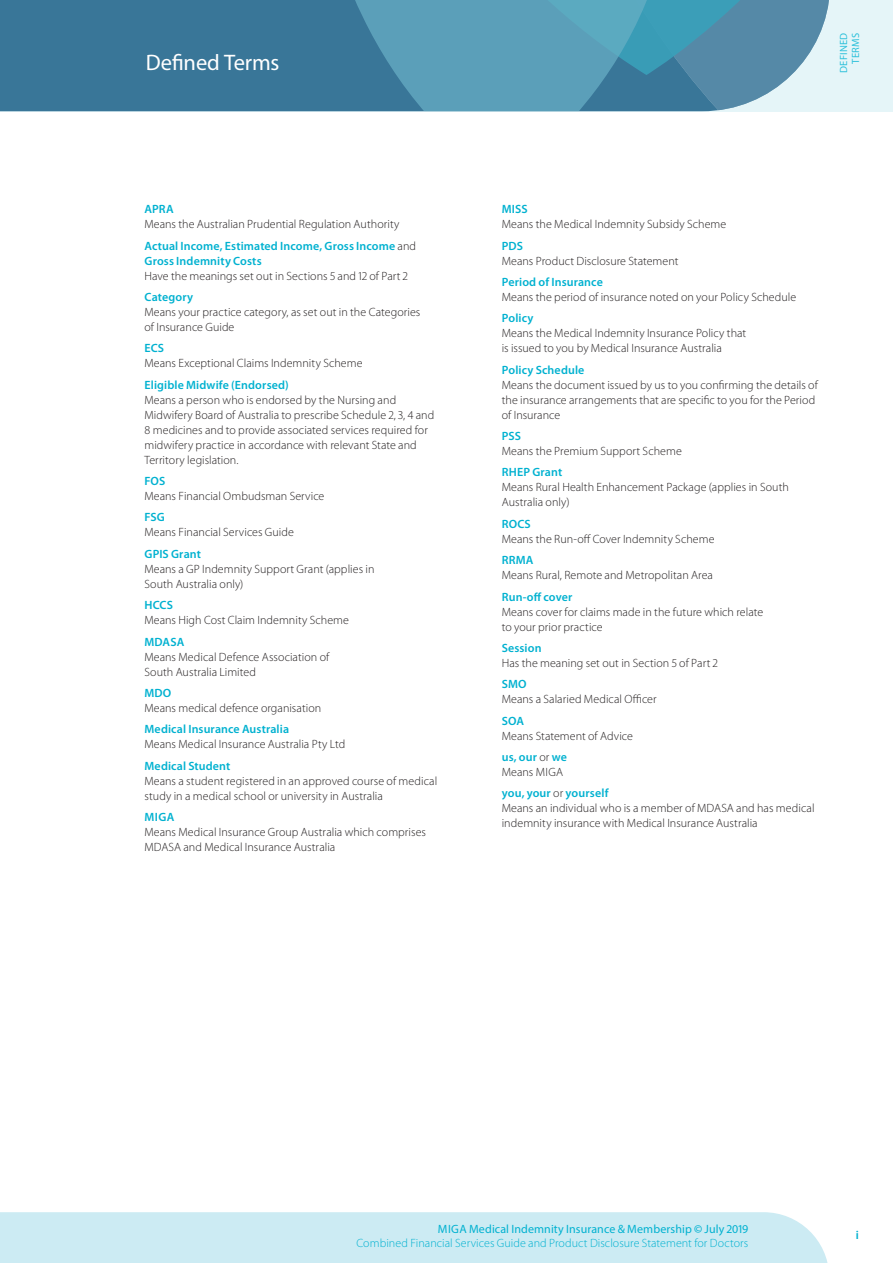
<style>
.page{position:relative;width:893px;height:1263px;background:#fff}
.page>*{position:absolute;margin:0;border:0;box-sizing:border-box;transform-origin:0 0}
.t1{font:22.5px "Myriad Pro";letter-spacing:-.005em;color:#fff}
.t2{font:300 12px/15px "Myriad Pro";letter-spacing:.005em;color:#231f20}
.t3{font:600 12px/21.5px "Myriad Pro";letter-spacing:.01em;color:#00b1d0}
.t4{font:300 12px/14.2px "Myriad Pro";letter-spacing:.005em;color:#00b1d0;text-align:right}
.t5{font:10.5px/12px "Myriad Pro";letter-spacing:.03em;color:#2cc0da;text-align:right}
.s1{font-weight:600;color:#00b1d0}
.s2{font-weight:300;color:#231f20}
.s3{font-weight:400}
.s4{font-weight:600}
</style>
<div class="page">
<div style="left:0;top:1212px;width:828px;height:51px;background:#ccebf3"></div>
<div style="left:0;top:0;width:893px;height:111px;background:#e5f5f8"></div>
<div style="left:0;top:0;width:296px;height:111px;background:#397698"></div>
<svg style="left:296px;top:0;width:533px;height:111px;background:#5696b1"></svg>
<h1 class="t1" style="left:146px;top:48px;width:135px">Defined Terms</h1>
<p class="t3" style="left:144px;top:198px;width:31px">APRA</p>
<p class="t2" style="left:144px;top:213px;width:273px;line-height:21.5px">Means the Australian Prudential Regulation Authority<br><span class="s1">Actual Income, Estimated Income, Gross Income</span> and</p>
<p class="t3" style="left:144px;top:249px;width:119px">Gross Indemnity Costs</p>
<p class="t2" style="left:144px;top:268px;width:265px">Have the meanings set out in Sections 5 and 12 of Part 2</p>
<p class="t3" style="left:144px;top:286px;width:50px">Category</p>
<p class="t2" style="left:144px;top:304px;width:277px">Means your practice category, as set out in the Categories of Insurance Guide</p>
<p class="t3" style="left:144px;top:337px;width:21px">ECS</p>
<p class="t2" style="left:144px;top:356px;width:220px">Means Exceptional Claims Indemnity Scheme</p>
<p class="t3" style="left:144px;top:374px;width:146px">Eligible Midwife (Endorsed)</p>
<p class="t2" style="left:144px;top:392px;width:291px">Means a person who is endorsed by the Nursing and Midwifery Board of Australia to prescribe Schedule 2, 3, 4 and 8 medicines and to provide associated services required for midwifery practice in accordance with relevant State and Territory legislation.</p>
<p class="t3" style="left:144px;top:470px;width:22px">FOS</p>
<p class="t2" style="left:144px;top:488px;width:181px">Means Financial Ombudsman Service</p>
<p class="t3" style="left:144px;top:506px;width:22px">FSG</p>
<p class="t2" style="left:144px;top:525px;width:151px">Means Financial Services Guide</p>
<p class="t3" style="left:144px;top:543px;width:58px">GPIS Grant</p>
<p class="t2" style="left:144px;top:561px;width:231px">Means a GP Indemnity Support Grant (applies in<br>South Australia only)</p>
<p class="t3" style="left:144px;top:594px;width:30px">HCCS</p>
<p class="t2" style="left:144px;top:613px;width:206px">Means High Cost Claim Indemnity Scheme</p>
<p class="t3" style="left:144px;top:630px;width:41px">MDASA</p>
<p class="t2" style="left:144px;top:649px;width:186px">Means Medical Defence Association of<br>South Australia Limited</p>
<p class="t3" style="left:144px;top:682px;width:28px">MDO</p>
<p class="t2" style="left:144px;top:700px;width:178px">Means medical defence organisation</p>
<p class="t3" style="left:144px;top:718px;width:146px">Medical Insurance Australia</p>
<p class="t2" style="left:144px;top:737px;width:202px">Means Medical Insurance Australia Pty Ltd</p>
<p class="t3" style="left:144px;top:755px;width:87px">Medical Student</p>
<p class="t2" style="left:144px;top:773px;width:294px">Means a student registered in an approved course of medical study in a medical school or university in Australia</p>
<p class="t3" style="left:144px;top:806px;width:31px">MIGA</p>
<p class="t2" style="left:144px;top:824px;width:283px">Means Medical Insurance Group Australia which comprises<br>MDASA and Medical Insurance Australia</p>
<p class="t5" style="left:837px;top:73px;width:42px;rotate:-90deg">DEFINED<br>TERMS</p>
<p class="t3" style="left:502px;top:198px;width:27px">MISS</p>
<p class="t2" style="left:502px;top:216px;width:226px">Means the Medical Indemnity Subsidy Scheme</p>
<p class="t3" style="left:502px;top:234px;width:23px">PDS</p>
<p class="t2" style="left:502px;top:253px;width:178px">Means Product Disclosure Statement</p>
<p class="t3" style="left:502px;top:271px;width:103px">Period of Insurance</p>
<p class="t2" style="left:502px;top:289px;width:296px">Means the period of insurance noted on your Policy Schedule</p>
<p class="t3" style="left:502px;top:307px;width:33px">Policy</p>
<p class="t2" style="left:502px;top:326px;width:246px">Means the Medical Indemnity Insurance Policy that is issued to you by Medical Insurance Australia</p>
<p class="t3" style="left:502px;top:359px;width:84px">Policy Schedule</p>
<p class="t2" style="left:502px;top:377px;width:318px">Means the document issued by us to you confirming the details of the insurance arrangements that are specific to you for the Period of Insurance</p>
<p class="t3" style="left:502px;top:425px;width:21px">PSS</p>
<p class="t2" style="left:502px;top:443px;width:182px">Means the Premium Support Scheme</p>
<p class="t3" style="left:502px;top:461px;width:62px">RHEP Grant</p>
<p class="t2" style="left:502px;top:480px;width:289px">Means Rural Health Enhancement Package (applies in South<br>Australia only)</p>
<p class="t3" style="left:502px;top:513px;width:31px">ROCS</p>
<p class="t2" style="left:502px;top:531px;width:214px">Means the Run-off Cover Indemnity Scheme</p>
<p class="t3" style="left:502px;top:549px;width:33px">RRMA</p>
<p class="t2" style="left:502px;top:568px;width:213px">Means Rural, Remote and Metropolitan Area</p>
<p class="t3" style="left:502px;top:585px;width:72px">Run-off cover</p>
<p class="t2" style="left:502px;top:604px;width:263px">Means cover for claims made in the future which relate to your prior practice</p>
<p class="t3" style="left:502px;top:637px;width:41px">Session</p>
<p class="t2" style="left:502px;top:655px;width:218px">Has the meaning set out in Section 5 of Part 2</p>
<p class="t3" style="left:502px;top:673px;width:26px">SMO</p>
<p class="t2" style="left:502px;top:692px;width:156px">Means a Salaried Medical Officer</p>
<p class="t3" style="left:502px;top:710px;width:24px">SOA</p>
<p class="t2" style="left:502px;top:725px;width:133px;line-height:21.5px">Means Statement of Advice <span class="s1">us, our</span> or <span class="s1">we</span></p>
<p class="t3" style="left:502px;top:761px;width:108px"><span class="s2">Means MIGA<br></span>you, your <span class="s2">or</span> yourself</p>
<p class="t2" style="left:502px;top:801px;width:314px">Means an individual who is a member of MDASA and has medical indemnity insurance with Medical Insurance Australia</p>
<p class="t4" style="left:357px;top:1221px;width:393px"><span class="s3">MIGA Medical Indemnity Insurance &amp; Membership</span> <span class="s4">©</span> <span class="s3">July 2019<br></span>Combined Financial Services Guide and Product Disclosure Statement for Doctors</p>
<p class="t3" style="left:856px;top:1224px;width:5px">i</p>
</div>
